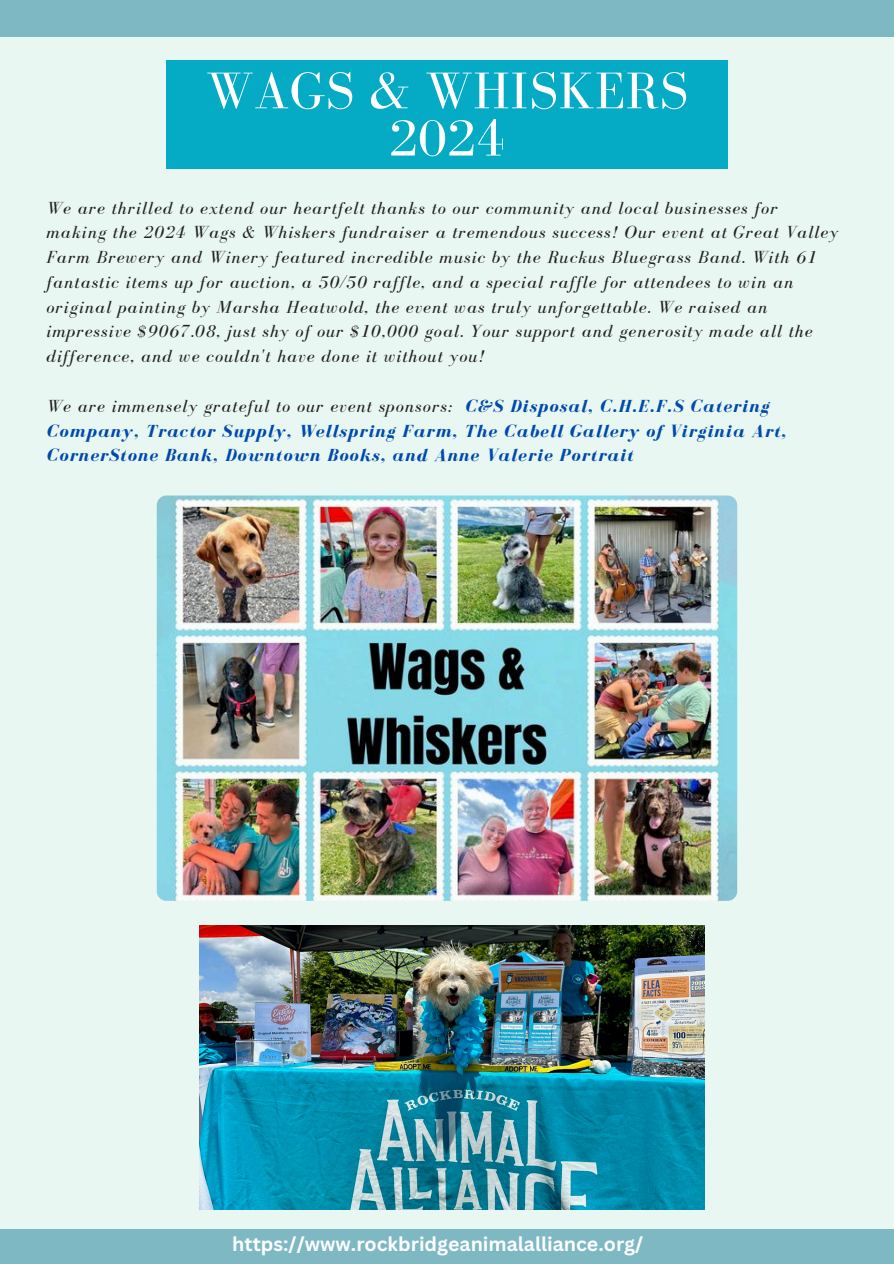
<style>
.page{position:relative;width:894px;height:1264px;background:#fff}
.page>*{position:absolute;margin:0;border:0;box-sizing:border-box;transform-origin:0 0}
.t1{font:52.95px/47.2px "Bodoni FLF";letter-spacing:.01em;color:#fff;text-align:center}
.t2{font:700 19.5px "Canva Sans";color:#fff}
.t3{font:italic 18px/24.8px "Bodoni FLF";letter-spacing:.06em;color:#222}
.t4{font:italic 700 18px/24.8px "Bodoni FLF";letter-spacing:.06em;color:#004aad}
.s1{font-weight:400;color:#222}
</style>
<div class="page">
<div style="left:0;top:13px;width:893px;height:1239px;background:#e9f7f2"></div>
<div style="left:0;top:1229px;width:893px;height:34px;background:#7eb9c3"></div>
<div style="left:0;top:0;width:893px;height:37px;background:#7eb9c3"></div>
<div style="left:166px;top:60px;width:561px;height:108px;background:#05abc4"></div>
<img style="left:157px;top:495px;width:580px;height:405px;border-radius:10px">
<img style="left:199px;top:925px;width:504px;height:284px">
<h1 class="t1" style="left:206px;top:67px;width:483px">WAGS &amp; WHISKERS<br>2024</h1>
<p class="t3" style="left:46px;top:195px;width:793px">We are thrilled to extend our heartfelt thanks to our community and local businesses for making the 2024 Wags &amp; Whiskers fundraiser a tremendous success! Our event at Great Valley Farm Brewery and Winery featured incredible music by the Ruckus Bluegrass Band. With 61 fantastic items up for auction, a 50/50 raffle, and a special raffle for attendees to win an original painting by Marsha Heatwold, the event was truly unforgettable. We raised an impressive $9067.08, just shy of our $10,000 goal. Your support and generosity made all the difference, and we couldn't have done it without you!</p>
<p class="t4" style="left:46px;top:393px;width:740px"><span class="s1">We are immensely grateful to our event sponsors:</span> C&amp;S Disposal, C.H.E.F.S Catering<br>Company, Tractor Supply, Wellspring Farm, The Cabell Gallery of Virginia Art,<br>CornerStone Bank, Downtown Books, and Anne Valerie Portrait</p>
<p class="t2" style="left:232px;top:1230px;width:412px">https://www.rockbridgeanimalalliance.org/</p>
</div>
